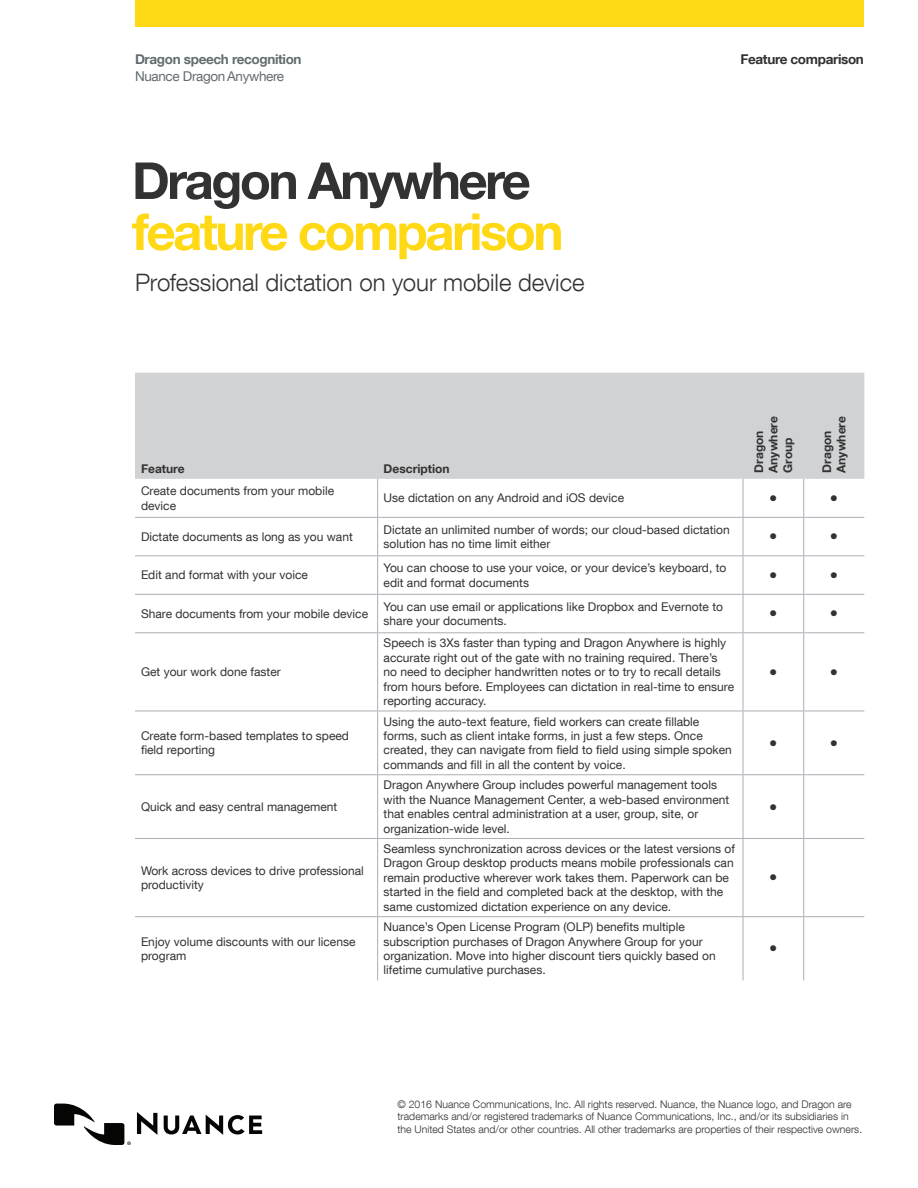
<style>
.page{position:relative;width:918px;height:1188px;background:#fff}
.page>*{position:absolute;margin:0;border:0;box-sizing:border-box;transform-origin:0 0}
.t1{font:700 51px "Helvetica Neue LT Com";letter-spacing:-.05em;color:#ffd816}
.t2{font:700 51px "Helvetica Neue LT Com";letter-spacing:-.05em;color:#323232}
.t3{font:300 24px "Helvetica Neue LT Com";color:#333}
.t4{font:16.5px "Helvetica Neue LT Com";color:#323232}
.t5{font:700 13.5px "Helvetica Neue LT Com";letter-spacing:-.025em;color:#626c6f}
.t6{font:13.5px "Helvetica Neue LT Com";letter-spacing:-.025em;color:#626c6f}
.t7{font:700 13.5px "Helvetica Neue LT Com";letter-spacing:-.025em;color:#323132}
.t8{font:12px/14.4px "Helvetica Neue LT Com";color:#323232}
.t9{font:700 12px/14.4px "Helvetica Neue LT Com";color:#323232}
.t10{font:300 10.5px/12.6px "Helvetica Neue LT Com";color:#323132}
</style>
<div class="page">
<div style="left:135px;top:0;width:729px;height:27px;background:#ffd816"></div>
<svg style="left:137px;top:1112px;width:20px;height:23px"></svg>
<svg style="left:164px;top:1115px;width:98px;height:20px"></svg>
<svg style="left:54px;top:1104px;width:77px;height:41px"></svg>
<div style="left:135px;top:373px;width:729px;height:106px;background:#d1d2d4"></div>
<hr style="left:377px;top:479px;width:1px;height:38px;background:#aaafb5">
<hr style="left:743px;top:479px;width:1px;height:38px;background:#aaafb5">
<hr style="left:803px;top:479px;width:1px;height:38px;background:#aaafb5">
<hr style="left:135px;top:517px;width:243px;height:1px;background:#aaafb5">
<hr style="left:378px;top:517px;width:365px;height:1px;background:#aaafb5">
<hr style="left:377px;top:518px;width:1px;height:37px;background:#aaafb5">
<hr style="left:743px;top:517px;width:61px;height:1px;background:#aaafb5">
<hr style="left:743px;top:518px;width:1px;height:37px;background:#aaafb5">
<hr style="left:804px;top:517px;width:60px;height:1px;background:#aaafb5">
<hr style="left:803px;top:518px;width:1px;height:37px;background:#aaafb5">
<hr style="left:135px;top:555px;width:243px;height:1px;background:#aaafb5">
<hr style="left:378px;top:555px;width:365px;height:1px;background:#aaafb5">
<hr style="left:377px;top:556px;width:1px;height:38px;background:#aaafb5">
<hr style="left:743px;top:555px;width:61px;height:1px;background:#aaafb5">
<hr style="left:743px;top:556px;width:1px;height:38px;background:#aaafb5">
<hr style="left:804px;top:555px;width:60px;height:1px;background:#aaafb5">
<hr style="left:803px;top:556px;width:1px;height:38px;background:#aaafb5">
<hr style="left:135px;top:594px;width:243px;height:1px;background:#aaafb5">
<hr style="left:378px;top:594px;width:365px;height:1px;background:#aaafb5">
<hr style="left:377px;top:595px;width:1px;height:37px;background:#aaafb5">
<hr style="left:743px;top:594px;width:61px;height:1px;background:#aaafb5">
<hr style="left:743px;top:595px;width:1px;height:37px;background:#aaafb5">
<hr style="left:804px;top:594px;width:60px;height:1px;background:#aaafb5">
<hr style="left:803px;top:595px;width:1px;height:37px;background:#aaafb5">
<hr style="left:135px;top:632px;width:243px;height:1px;background:#aaafb5">
<hr style="left:378px;top:632px;width:365px;height:1px;background:#aaafb5">
<hr style="left:377px;top:633px;width:1px;height:78px;background:#aaafb5">
<hr style="left:743px;top:632px;width:61px;height:1px;background:#aaafb5">
<hr style="left:743px;top:633px;width:1px;height:78px;background:#aaafb5">
<hr style="left:804px;top:632px;width:60px;height:1px;background:#aaafb5">
<hr style="left:803px;top:633px;width:1px;height:78px;background:#aaafb5">
<hr style="left:135px;top:711px;width:243px;height:1px;background:#aaafb5">
<hr style="left:378px;top:711px;width:365px;height:1px;background:#aaafb5">
<hr style="left:377px;top:711px;width:1px;height:63px;background:#aaafb5">
<hr style="left:743px;top:711px;width:61px;height:1px;background:#aaafb5">
<hr style="left:743px;top:711px;width:1px;height:63px;background:#aaafb5">
<hr style="left:804px;top:711px;width:60px;height:1px;background:#aaafb5">
<hr style="left:803px;top:711px;width:1px;height:63px;background:#aaafb5">
<hr style="left:135px;top:774px;width:243px;height:1px;background:#aaafb5">
<hr style="left:378px;top:774px;width:365px;height:1px;background:#aaafb5">
<hr style="left:377px;top:775px;width:1px;height:63px;background:#aaafb5">
<hr style="left:743px;top:774px;width:61px;height:1px;background:#aaafb5">
<hr style="left:743px;top:775px;width:1px;height:63px;background:#aaafb5">
<hr style="left:804px;top:774px;width:60px;height:1px;background:#aaafb5">
<hr style="left:803px;top:775px;width:1px;height:63px;background:#aaafb5">
<hr style="left:135px;top:838px;width:243px;height:1px;background:#aaafb5">
<hr style="left:378px;top:838px;width:365px;height:1px;background:#aaafb5">
<hr style="left:377px;top:839px;width:1px;height:77px;background:#aaafb5">
<hr style="left:743px;top:838px;width:61px;height:1px;background:#aaafb5">
<hr style="left:743px;top:839px;width:1px;height:77px;background:#aaafb5">
<hr style="left:804px;top:838px;width:60px;height:1px;background:#aaafb5">
<hr style="left:803px;top:839px;width:1px;height:77px;background:#aaafb5">
<hr style="left:135px;top:916px;width:243px;height:1px;background:#aaafb5">
<hr style="left:378px;top:916px;width:365px;height:1px;background:#aaafb5">
<hr style="left:377px;top:917px;width:1px;height:63px;background:#aaafb5">
<hr style="left:743px;top:916px;width:61px;height:1px;background:#aaafb5">
<hr style="left:743px;top:917px;width:1px;height:63px;background:#aaafb5">
<hr style="left:804px;top:916px;width:60px;height:1px;background:#aaafb5">
<hr style="left:803px;top:917px;width:1px;height:63px;background:#aaafb5">
<p class="t5" style="left:135px;top:51px;width:168px">Dragon speech recognition</p>
<p class="t6" style="left:135px;top:67px;width:151px">Nuance DragonAnywhere</p>
<h1 class="t2" style="left:132px;top:149px;width:400px">Dragon Anywhere</h1>
<h1 class="t1" style="left:132px;top:200px;width:433px">feature comparison</h1>
<h2 class="t3" style="left:135px;top:268px;width:451px">Professional dictation on your mobile device</h2>
<p class="t9" style="left:141px;top:461px;width:45px">Feature</p>
<p class="t9" style="left:384px;top:461px;width:67px">Description</p>
<p class="t7" style="left:741px;top:51px;width:125px">Feature comparison</p>
<p class="t9" style="left:751px;top:473px;width:58px;rotate:-90deg">Dragon<br>Anywhere<br>Group</p>
<p class="t9" style="left:819px;top:473px;width:58px;rotate:-90deg">Dragon<br>Anywhere</p>
<p class="t8" style="left:141px;top:483px;width:195px">Create documents from your mobile device</p>
<p class="t8" style="left:384px;top:491px;width:242px">Use dictation on any Android and iOS device</p>
<h3 class="t4" style="left:769px;top:488px;width:10px">•</h3>
<h3 class="t4" style="left:830px;top:488px;width:10px">•</h3>
<p class="t8" style="left:141px;top:529px;width:213px">Dictate documents as long as you want</p>
<p class="t8" style="left:384px;top:522px;width:348px">Dictate an unlimited number of words; our cloud-based dictation solution has no time limit either</p>
<h3 class="t4" style="left:769px;top:526px;width:10px">•</h3>
<h3 class="t4" style="left:830px;top:526px;width:10px">•</h3>
<p class="t8" style="left:141px;top:568px;width:168px">Edit and format with your voice</p>
<p class="t8" style="left:384px;top:560px;width:344px">You can choose to use your voice, or your device’s keyboard, to edit and format documents</p>
<h3 class="t4" style="left:769px;top:565px;width:10px">•</h3>
<h3 class="t4" style="left:830px;top:565px;width:10px">•</h3>
<p class="t8" style="left:141px;top:606px;width:229px">Share documents from your mobile device</p>
<p class="t8" style="left:384px;top:599px;width:341px">You can use email or applications like Dropbox and Evernote to share your documents.</p>
<h3 class="t4" style="left:769px;top:603px;width:10px">•</h3>
<h3 class="t4" style="left:830px;top:603px;width:10px">•</h3>
<p class="t8" style="left:141px;top:664px;width:141px">Get your work done faster</p>
<p class="t8" style="left:384px;top:636px;width:352px">Speech is 3Xs faster than typing and Dragon Anywhere is highly accurate right out of the gate with no training required. There’s<br>no need to decipher handwritten notes or to try to recall details from hours before. Employees can dictation in real-time to ensure reporting accuracy.</p>
<h3 class="t4" style="left:769px;top:662px;width:10px">•</h3>
<h3 class="t4" style="left:830px;top:662px;width:10px">•</h3>
<p class="t8" style="left:141px;top:728px;width:210px">Create form-based templates to speed field reporting</p>
<p class="t8" style="left:141px;top:799px;width:198px">Quick and easy central management</p>
<p class="t8" style="left:141px;top:863px;width:224px">Work across devices to drive professional productivity</p>
<p class="t8" style="left:141px;top:934px;width:216px">Enjoy volume discounts with our license program</p>
<p class="t8" style="left:384px;top:714px;width:350px">Using the auto-text feature, field workers can create fillable forms, such as client intake forms, in just a few steps. Once created, they can navigate from field to field using simple spoken commands and fill in all the content by voice.</p>
<p class="t8" style="left:384px;top:778px;width:347px">Dragon Anywhere Group includes powerful management tools with the Nuance Management Center, a web-based environment that enables central administration at a user, group, site, or organization-wide level.</p>
<p class="t8" style="left:384px;top:841px;width:353px">Seamless synchronization across devices or the latest versions of Dragon Group desktop products means mobile professionals can remain productive wherever work takes them. Paperwork can be started in the field and completed back at the desktop, with the same customized dictation experience on any device.</p>
<p class="t8" style="left:384px;top:919px;width:334px">Nuance’s Open License Program (OLP) benefits multiple subscription purchases of Dragon Anywhere Group for your organization. Move into higher discount tiers quickly based on lifetime cumulative purchases.</p>
<h3 class="t4" style="left:769px;top:733px;width:10px">•</h3>
<h3 class="t4" style="left:830px;top:733px;width:10px">•</h3>
<h3 class="t4" style="left:769px;top:796px;width:10px">•</h3>
<h3 class="t4" style="left:769px;top:867px;width:10px">•</h3>
<h3 class="t4" style="left:769px;top:938px;width:10px">•</h3>
<p class="t10" style="left:397px;top:1097px;width:466px">© 2016 Nuance Communications, Inc. All rights reserved. Nuance, the Nuance logo, and Dragon are trademarks and/or registered trademarks of Nuance Communications, Inc., and/or its subsidiaries in the United States and/or other countries. All other trademarks are properties of their respective owners.</p>
</div>
